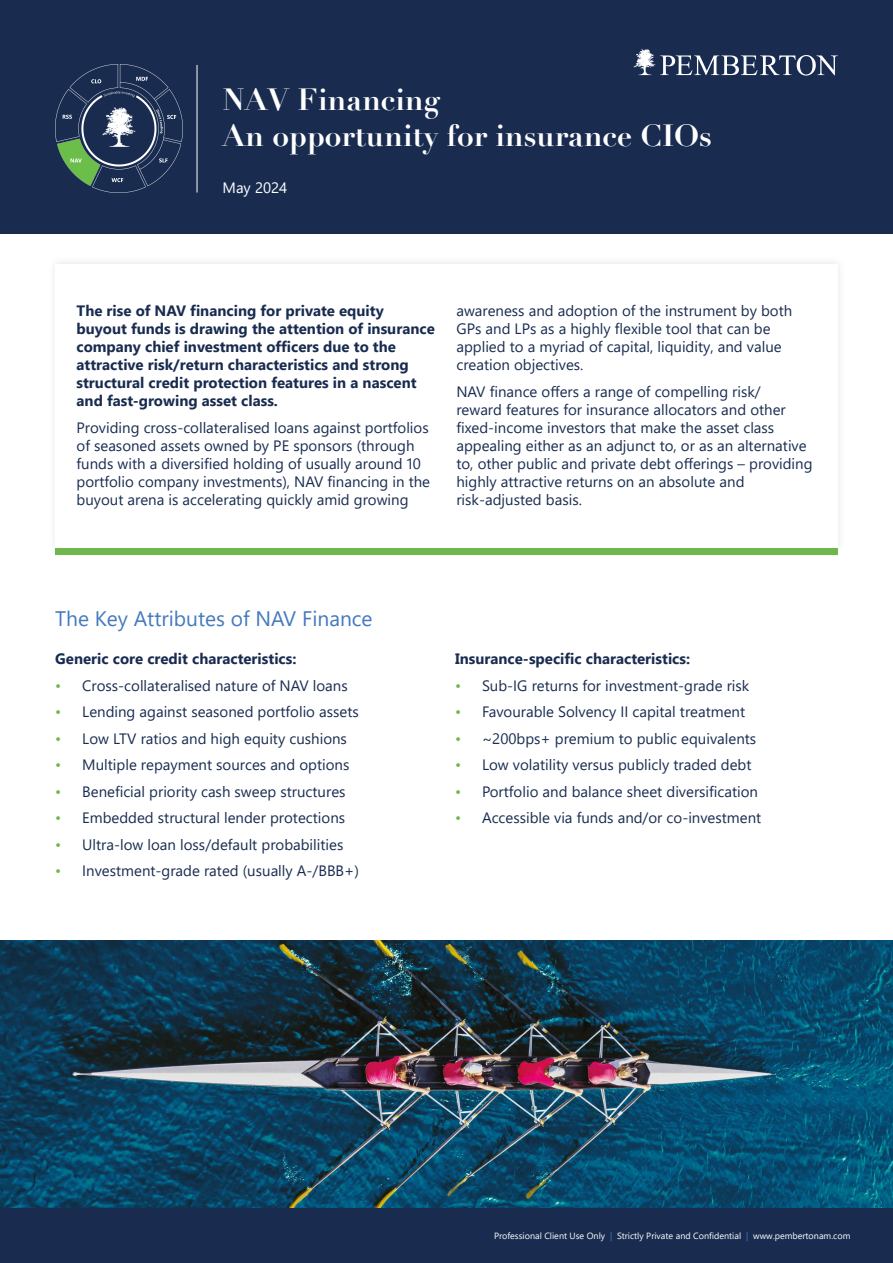
<style>
.page{position:relative;width:893px;height:1263px;background:#fff}
.page>*{position:absolute;margin:0;border:0;box-sizing:border-box;transform-origin:0 0}
.t1{font:700 30px/36px "Didot";color:#fff}
.t2{font:21px "Segoe UI";color:#457abd}
.t3{font:15px/18px "Segoe UI";color:#192c50}
.t4{font:700 15px/18px "Segoe UI";color:#192c50}
.t5{font:15px "Segoe UI";color:#fff}
.t6{font:9px "Segoe UI";color:#fff}
.s1{color:#6eb74a}
.s2{color:#457abd}
</style>
<div class="page">
<div style="left:47px;top:256px;width:799px;height:301px;background:#fbfbfb"></div>
<div style="left:55px;top:264px;width:783px;height:285px;background:#fff"></div>
<div style="left:55px;top:549px;width:783px;height:6px;background:#6eb74a"></div>
<div style="left:0;top:0;width:893px;height:234px;background:#192c50"></div>
<div style="left:0;top:1208px;width:893px;height:55px;background:#192c50"></div>
<svg style="left:634px;top:49px;width:204px;height:27px"></svg>
<hr style="left:197px;top:65px;width:1px;height:128px;background:#fff">
<img style="left:55px;top:65px;width:128px;height:128px">
<img style="left:0;top:940px;width:893px;height:268px">
<h1 class="t1" style="left:223px;top:82px;width:491px">NAV Financing –<br>An opportunity for insurance CIOs</h1>
<p class="t5" style="left:223px;top:173px;width:66px">May 2024</p>
<p class="t4" style="left:77px;top:302px;width:360px">The rise of NAV financing for private equity buyout funds is drawing the attention of insurance company chief investment officers due to the attractive risk/return characteristics and strong structural credit protection features in a nascent and fast-growing asset class.</p>
<p class="t3" style="left:77px;top:417px;width:355px">Providing cross-collateralised loans against portfolios of seasoned assets owned by PE sponsors (through funds with a diversified holding of usually around 10 portfolio company investments), NAV financing in the buyout arena is accelerating quickly amid growing</p>
<p class="t3" style="left:456px;top:301px;width:337px">awareness and adoption of the instrument by both GPs and LPs as a highly flexible tool that can be applied to a myriad of capital, liquidity, and value creation objectives.</p>
<p class="t3" style="left:456px;top:381px;width:358px">NAV finance offers a range of compelling risk/<br>reward features for insurance allocators and other fixed-income investors that make the asset class appealing either as an adjunct to, or as an alternative to, other public and private debt offerings – providing highly attractive returns on an absolute and risk-adjusted basis.</p>
<h2 class="t2" style="left:55px;top:599px;width:319px">The Key Attributes of NAV Finance</h2>
<p class="t4" style="left:55px;top:650px;width:243px">Generic core credit characteristics:</p>
<p class="t3" style="left:55px;top:675px;width:294px"><span class="s1">•</span> Cross-collateralised nature of NAV loans</p>
<p class="t3" style="left:55px;top:702px;width:305px"><span class="s1">•</span> Lending against seasoned portfolio assets</p>
<p class="t3" style="left:55px;top:728px;width:293px"><span class="s1">•</span> Low LTV ratios and high equity cushions</p>
<p class="t3" style="left:55px;top:755px;width:296px"><span class="s1">•</span> Multiple repayment sources and options</p>
<p class="t3" style="left:55px;top:781px;width:292px"><span class="s1">•</span> Beneficial priority cash sweep structures</p>
<p class="t3" style="left:55px;top:808px;width:291px"><span class="s1">•</span> Embedded structural lender protections</p>
<p class="t3" style="left:55px;top:834px;width:290px"><span class="s1">•</span> Ultra-low loan loss/default probabilities</p>
<p class="t3" style="left:55px;top:861px;width:305px"><span class="s1">•</span> Investment-grade rated (usually A-/BBB+)</p>
<p class="t4" style="left:455px;top:650px;width:237px">Insurance-specific characteristics:</p>
<p class="t3" style="left:455px;top:675px;width:296px"><span class="s1">•</span> Sub-IG returns for investment-grade risk</p>
<p class="t3" style="left:455px;top:702px;width:292px"><span class="s1">•</span> Favourable Solvency II capital treatment</p>
<p class="t3" style="left:455px;top:728px;width:303px"><span class="s1">•</span> ~200bps+ premium to public equivalents</p>
<p class="t3" style="left:455px;top:755px;width:298px"><span class="s1">•</span> Low volatility versus publicly traded debt</p>
<p class="t3" style="left:455px;top:781px;width:305px"><span class="s1">•</span> Portfolio and balance sheet diversification</p>
<p class="t3" style="left:455px;top:808px;width:308px"><span class="s1">•</span> Accessible via funds and/or co-investment</p>
<p class="t6" style="left:494px;top:1227px;width:358px">Professional Client Use Only <span class="s2">|</span> Strictly Private and Confidential <span class="s2">|</span> www.pembertonam.com</p>
</div>
